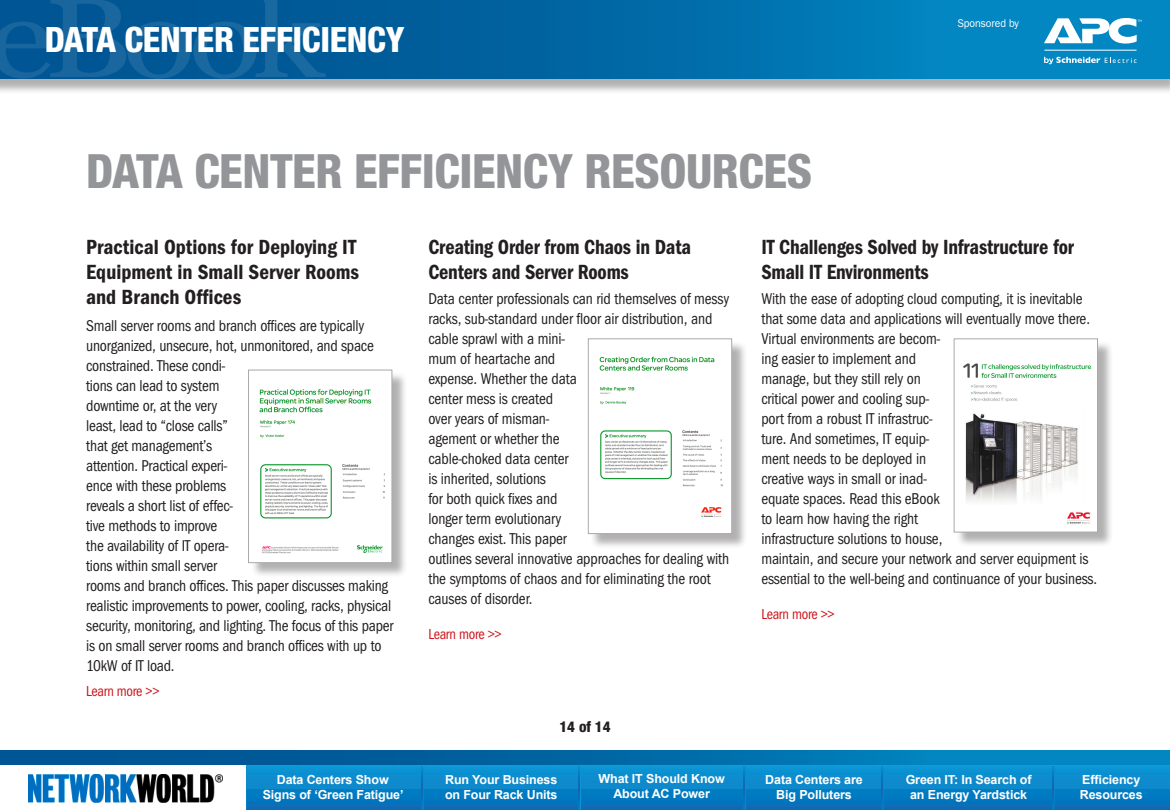
<style>
.page{position:relative;width:1170px;height:810px;background:#fff}
.page>*{position:absolute;margin:0;border:0;box-sizing:border-box;transform-origin:0 0}
.t1{font:800 condensed 47.38px "Helvetica Neue LT Std";letter-spacing:-.01em;color:#939598}
.t2{font:800 condensed 35px "Helvetica Neue LT Std";letter-spacing:-.01em;color:#fff}
.t3{font:600 condensed 21.25px/25px "Franklin Gothic";letter-spacing:-.01em;color:#231f20;scale:.95 1}
.t4{font:600 condensed 21.25px/25px "Franklin Gothic";letter-spacing:-.01em;color:#231f20}
.t5{font:condensed 16.25px/20px "Franklin Gothic";letter-spacing:-.01em;color:#231f20;scale:.95 1}
.t6{font:condensed 15px "Franklin Gothic";letter-spacing:-.02em;color:#cd151d;scale:.95 1}
.t7{font:800 condensed 15px "Helvetica Neue LT Std";color:#231f20}
.t8{font:700 12.5px/15px "Arial";letter-spacing:-.01em;color:#fff;text-align:center}
.t9{font:11.25px "Franklin Gothic";letter-spacing:-.015em;color:#fff;scale:.94 1}
</style>
<div class="page">
<div style="left:0;top:0;width:1170px;height:94px;background:#231f20;opacity:.35"></div>
<svg style="left:326px;top:0;width:844px;height:79px;background:#0072ae"></svg>
<svg style="left:0;top:0;width:326px;height:79px;background:#085c98"></svg>
<div style="left:246px;top:765px;width:924px;height:25px;background:#0e8cce"></div>
<div style="left:246px;top:789px;width:924px;height:21px;background:linear-gradient(to right,#0376bd,#0376bd)"></div>
<svg style="left:0;top:750px;width:1170px;height:15px;background:#006ba7"></svg>
<img style="left:29px;top:774px;width:193px;height:28px">
<hr style="left:422px;top:767px;width:2px;height:43px;background:#fff">
<svg style="left:421px;top:772px;width:1px;height:38px"></svg>
<hr style="left:580px;top:767px;width:1px;height:43px;background:#fff">
<svg style="left:579px;top:772px;width:1px;height:38px"></svg>
<hr style="left:745px;top:767px;width:1px;height:43px;background:#fff">
<svg style="left:743px;top:772px;width:2px;height:17px"></svg>
<svg style="left:743px;top:789px;width:2px;height:21px"></svg>
<hr style="left:882px;top:767px;width:1px;height:43px;background:#fff">
<svg style="left:881px;top:772px;width:1px;height:38px"></svg>
<hr style="left:1053px;top:767px;width:1px;height:43px;background:#fff">
<svg style="left:1052px;top:772px;width:1px;height:38px"></svg>
<svg style="left:1044px;top:57px;width:93px;height:7px"></svg>
<hr style="left:1044px;top:50px;width:93px;height:1px;background:#fff">
<svg style="left:1044px;top:18px;width:98px;height:26px"></svg>
<div style="left:590px;top:341px;width:158px;height:208px;background:#231f20;opacity:.35"></div>
<div style="left:588px;top:339px;width:144px;height:195px;background:#fff"></div>
<img style="left:599px;top:356px;width:125px;height:162px">
<div style="left:588px;top:339px;width:144px;height:195px;border:1px solid #a8a9ad"></div>
<div style="left:250px;top:372px;width:158px;height:206px;background:#231f20;opacity:.35"></div>
<img style="left:250px;top:372px;width:140px;height:189px">
<div style="left:248px;top:370px;width:144px;height:193px;border:1px solid #a8a9ad"></div>
<div style="left:956px;top:341px;width:157px;height:207px;background:#231f20;opacity:.35"></div>
<img style="left:956px;top:341px;width:140px;height:189px">
<div style="left:954px;top:339px;width:144px;height:193px;border:1px solid #a8a9ad"></div>
<h2 class="t2" style="left:45px;top:18px;width:361px">DATA CENTER EFFICIENCY</h2>
<h1 class="t1" style="left:86px;top:141px;width:727px">DATA CENTER EFFICIENCY RESOURCES</h1>
<p class="t9" style="left:958px;top:17px;width:67px">Sponsored by</p>
<h3 class="t4" style="left:86px;top:234px;width:274px">Practical Options for Deploying IT<br>Equipment in Small Server Rooms and Branch Offices</h3>
<p class="t5" style="left:86px;top:316px;width:325px">Small server rooms and branch offices are typically unorganized, unsecure, hot, unmonitored, and space constrained. These condi-<br>tions can lead to system<br>downtime or, at the very<br>least, lead to “close calls”<br>that get management’s<br>attention. Practical experi-<br>ence with these problems<br>reveals a short list of effec-<br>tive methods to improve<br>the availability of IT opera-<br>tions within small server<br>rooms and branch offices. This paper discusses making realistic improvements to power, cooling, racks, physical security, monitoring, and lighting. The focus of this paper is on small server rooms and branch offices with up to 10kW of IT load.</p>
<p class="t6" style="left:86px;top:683px;width:79px">Learn more &gt;&gt;</p>
<h3 class="t3" style="left:428px;top:234px;width:278px">Creating Order from Chaos in Data<br>Centers and Server Rooms</h3>
<p class="t5" style="left:428px;top:289px;width:318px">Data center professionals can rid themselves of messy racks, sub-standard under floor air distribution, and cable sprawl with a mini-<br>mum of heartache and<br>expense. Whether the data<br>center mess is created<br>over years of misman-<br>agement or whether the<br>cable-choked data center<br>is inherited, solutions<br>for both quick fixes and<br>longer term evolutionary<br>changes exist. This paper<br>outlines several innovative approaches for dealing with the symptoms of chaos and for eliminating the root causes of disorder.</p>
<p class="t6" style="left:428px;top:626px;width:79px">Learn more &gt;&gt;</p>
<h3 class="t3" style="left:761px;top:234px;width:331px">IT Challenges Solved by Infrastructure for<br>Small IT Environments</h3>
<p class="t5" style="left:761px;top:289px;width:355px">With the ease of adopting cloud computing, it is inevitable that some data and applications will eventually move there.<br>Virtual environments are becom-<br>ing easier to implement and<br>manage, but they still rely on<br>critical power and cooling sup-<br>port from a robust IT infrastruc-<br>ture. And sometimes, IT equip-<br>ment needs to be deployed in<br>creative ways in small or inad-<br>equate spaces. Read this eBook<br>to learn how having the right<br>infrastructure solutions to house,<br>maintain, and secure your network and server equipment is essential to the well-being and continuance of your business.</p>
<p class="t6" style="left:761px;top:606px;width:79px">Learn more &gt;&gt;</p>
<p class="t7" style="left:560px;top:717px;width:52px">14 of 14</p>
<p class="t8" style="left:263px;top:772px;width:142px">Data Centers Show<br>Signs of ‘Green Fatigue’</p>
<p class="t8" style="left:445px;top:772px;width:114px;text-align:left">Run Your Business on Four Rack Units</p>
<p class="t8" style="left:599px;top:771px;width:128px">What IT Should Know<br>About AC Power</p>
<p class="t8" style="left:765px;top:772px;width:99px">Data Centers are<br>Big Polluters</p>
<p class="t8" style="left:906px;top:772px;width:127px">Green IT: In Search of an Energy Yardstick</p>
<p class="t8" style="left:1080px;top:772px;width:64px;text-align:left">Efficiency<br>Resources</p>
</div>
